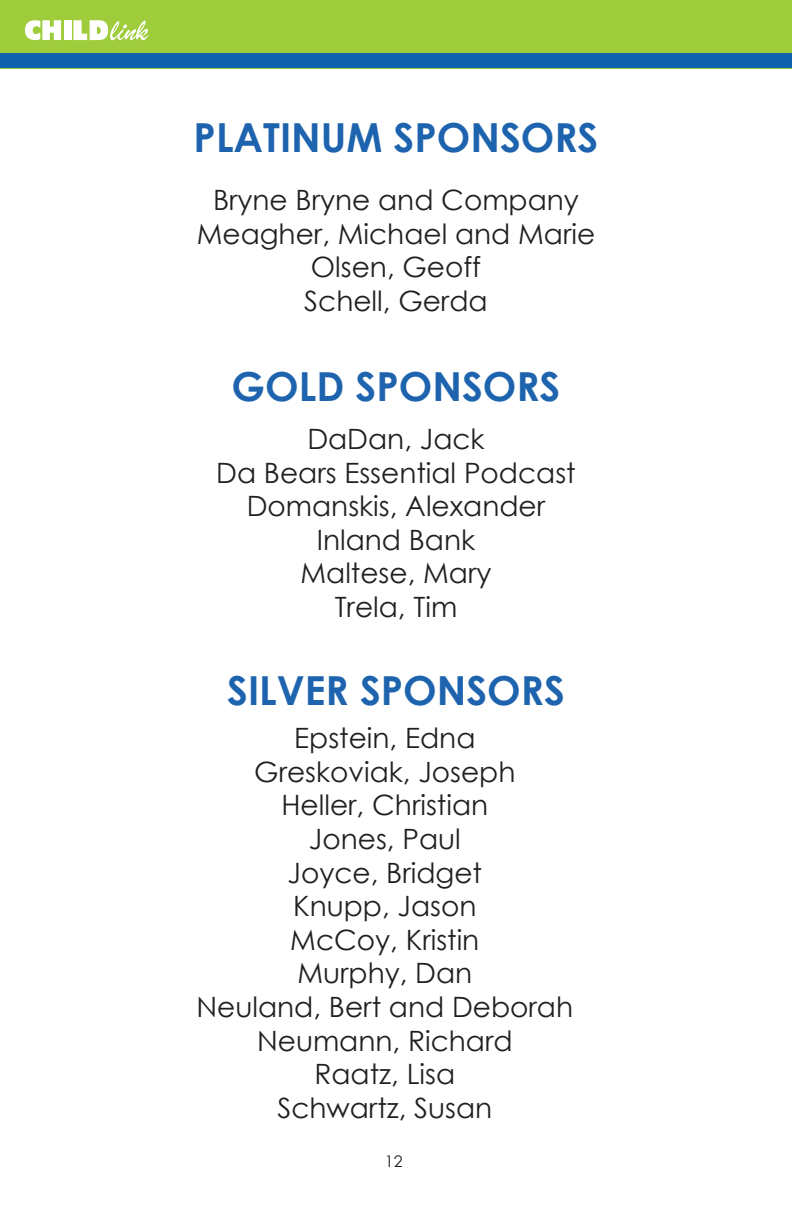
<style>
.page{position:relative;width:792px;height:1224px;background:#fff}
.page>*{position:absolute;margin:0;border:0;box-sizing:border-box;transform-origin:0 0}
.t1{font:700 40px "Century Gothic";color:#1d63ae}
.t2{font:28px "Century Gothic";color:#231f20}
.t3{font:16px "Century Gothic";color:#231f20}
</style>
<div class="page">
<div style="left:0;top:0;width:792px;height:68px;background:#9ecc3b"></div>
<div style="left:0;top:53px;width:792px;height:15px;background:#0d61ad"></div>
<svg style="left:25px;top:20px;width:36px;height:20px"></svg>
<div style="left:64px;top:20px;width:7px;height:20px;background:#fff"></div>
<svg style="left:73px;top:20px;width:75px;height:20px"></svg>
<p class="t1" style="left:194px;top:112px;width:406px">PLATINUM SPONSORS</p>
<p class="t2" style="left:213px;top:180px;width:367px">Bryne Bryne and Company</p>
<p class="t2" style="left:197px;top:214px;width:400px">Meagher, Michael and Marie</p>
<p class="t2" style="left:311px;top:248px;width:172px">Olsen, Geoff</p>
<p class="t2" style="left:304px;top:281px;width:185px">Schell, Gerda</p>
<p class="t1" style="left:232px;top:361px;width:330px">GOLD SPONSORS</p>
<p class="t2" style="left:307px;top:419px;width:179px">DaDan, Jack</p>
<p class="t2" style="left:216px;top:453px;width:361px">Da Bears Essential Podcast</p>
<p class="t2" style="left:247px;top:487px;width:300px">Domanskis, Alexander</p>
<p class="t2" style="left:317px;top:520px;width:160px">Inland Bank</p>
<p class="t2" style="left:300px;top:554px;width:193px">Maltese, Mary</p>
<p class="t2" style="left:335px;top:587px;width:124px">Trela, Tim</p>
<p class="t1" style="left:227px;top:666px;width:339px">SILVER SPONSORS</p>
<p class="t2" style="left:294px;top:719px;width:183px">Epstein, Edna</p>
<p class="t2" style="left:254px;top:752px;width:263px">Greskoviak, Joseph</p>
<p class="t2" style="left:282px;top:786px;width:208px">Heller, Christian</p>
<p class="t2" style="left:309px;top:819px;width:153px">Jones, Paul</p>
<p class="t2" style="left:288px;top:853px;width:196px">Joyce, Bridget</p>
<p class="t2" style="left:293px;top:887px;width:185px">Knupp, Jason</p>
<p class="t2" style="left:290px;top:920px;width:191px">McCoy, Kristin</p>
<p class="t2" style="left:297px;top:954px;width:176px">Murphy, Dan</p>
<p class="t2" style="left:197px;top:987px;width:378px">Neuland, Bert and Deborah</p>
<p class="t2" style="left:257px;top:1021px;width:257px">Neumann, Richard</p>
<p class="t2" style="left:315px;top:1055px;width:142px">Raatz, Lisa</p>
<p class="t2" style="left:277px;top:1088px;width:216px">Schwartz, Susan</p>
<p class="t3" style="left:385px;top:1150px;width:19px">12</p>
</div>
